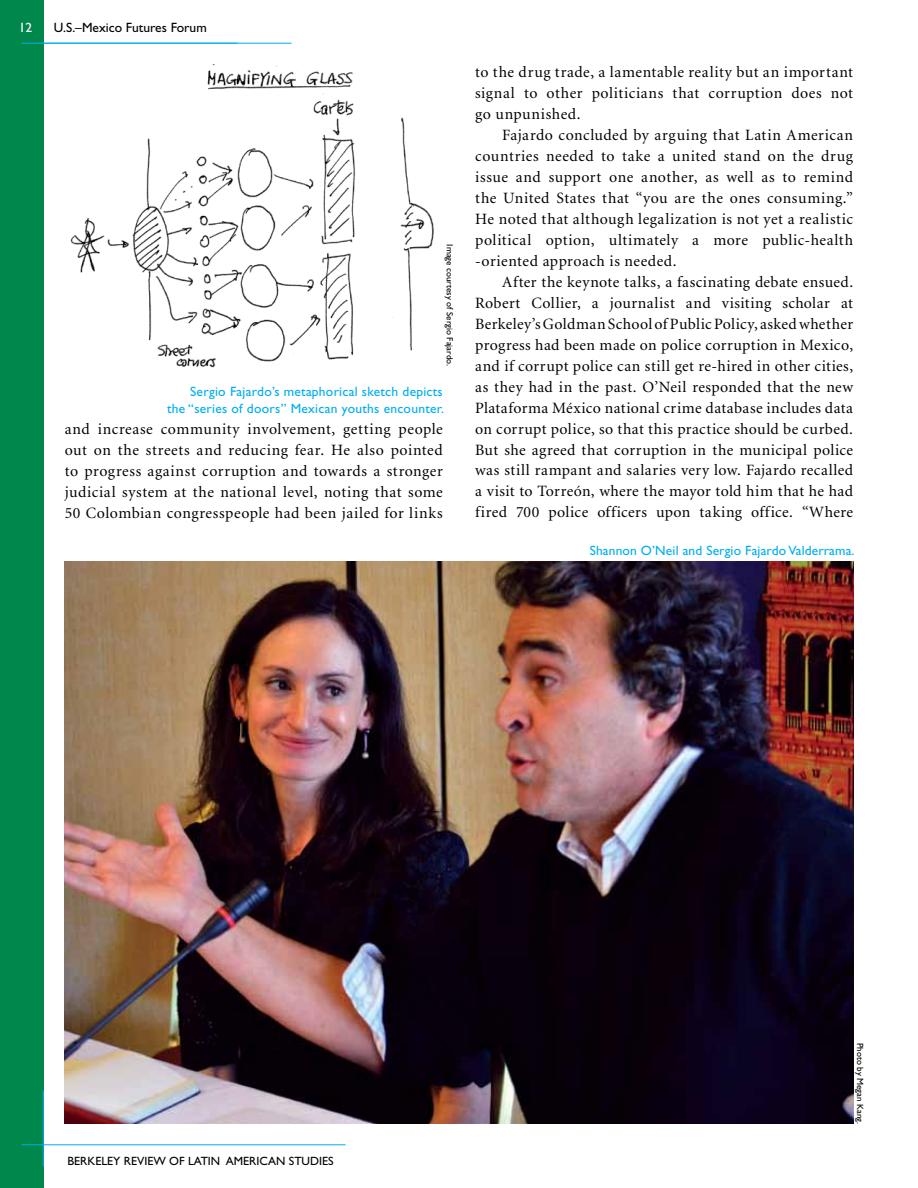
<style>
.page{position:relative;width:918px;height:1188px;background:#fff}
.page>*{position:absolute;margin:0;border:0;box-sizing:border-box;transform-origin:0 0}
.t1{font:15.75px/21px "Minion";letter-spacing:.03em;color:#000;text-align:justify}
.t2{font:13.5px/16.2px "Gill Sans";letter-spacing:.02em;color:#00aeef;text-align:right}
.t3{font:13.5px "Gill Sans";color:#000}
.t4{font:13.5px "Gill Sans";color:#fff}
.t5{font:12px "Gill Sans";color:#000}
.t6{font:9px "Gill Sans";color:#000}
</style>
<div class="page">
<hr style="left:43px;top:22px;width:1px;height:75px;background:#00aeef">
<div style="left:0;top:0;width:43px;height:1188px;background:#00874b"></div>
<hr style="left:22px;top:1144px;width:324px;height:1px;background:#00aeef">
<hr style="left:43px;top:1091px;width:1px;height:75px;background:#00aeef">
<hr style="left:22px;top:43px;width:270px;height:1px;background:#00aeef">
<img style="left:65px;top:562px;width:788px;height:561px">
<img style="left:70px;top:65px;width:364px;height:303px">
<p class="t4" style="left:19px;top:19px;width:15px">12</p>
<p class="t3" style="left:54px;top:19px;width:154px">U.S.–Mexico Futures Forum</p>
<p class="t6" style="left:455px;top:244px;width:123px;rotate:90deg">Image courtesy of Sergio Fajardo.</p>
<p class="t2" style="left:167px;top:384px;width:279px">Sergio Fajardo’s metaphorical sketch depicts<br>the “series of doors” Mexican youths encounter.</p>
<p class="t1" style="left:65px;top:420px;width:380px">and increase community involvement, getting people out on the streets and reducing fear. He also pointed to progress against corruption and towards a stronger judicial system at the national level, noting that some 50 Colombian congresspeople had been jailed for links</p>
<p class="t1" style="left:475px;top:62px;width:380px">to the drug trade, a lamentable reality but an important signal to other politicians that corruption does not go unpunished.</p>
<p class="t1" style="left:475px;top:125px;width:380px;text-indent:27px">Fajardo concluded by arguing that Latin American countries needed to take a united stand on the drug issue and support one another, as well as to remind the United States that “you are the ones consuming.” He noted that although legalization is not yet a realistic political option, ultimately a more public-health -oriented approach is needed.</p>
<p class="t1" style="left:475px;top:272px;width:380px;text-indent:27px">After the keynote talks, a fascinating debate ensued.<br>Robert Collier, a journalist and visiting scholar at Berkeley’s Goldman School of Public Policy, asked whether progress had been made on police corruption in Mexico, and if corrupt police can still get re-hired in other cities, as they had in the past. O’Neil responded that the new Plataforma México national crime database includes data on corrupt police, so that this practice should be curbed.<br>But she agreed that corruption in the municipal police was still rampant and salaries very low. Fajardo recalled a visit to Torreón, where the mayor told him that he had fired 700 police officers upon taking office. “Where</p>
<p class="t2" style="left:590px;top:542px;width:266px">Shannon O’Neil and Sergio Fajardo Valderrama.</p>
<p class="t5" style="left:67px;top:1154px;width:268px">BERKELEY REVIEW OF LATIN AMERICAN STUDIES</p>
<p class="t6" style="left:865px;top:1043px;width:83px;rotate:90deg">Photo by Megan Kang.</p>
</div>
